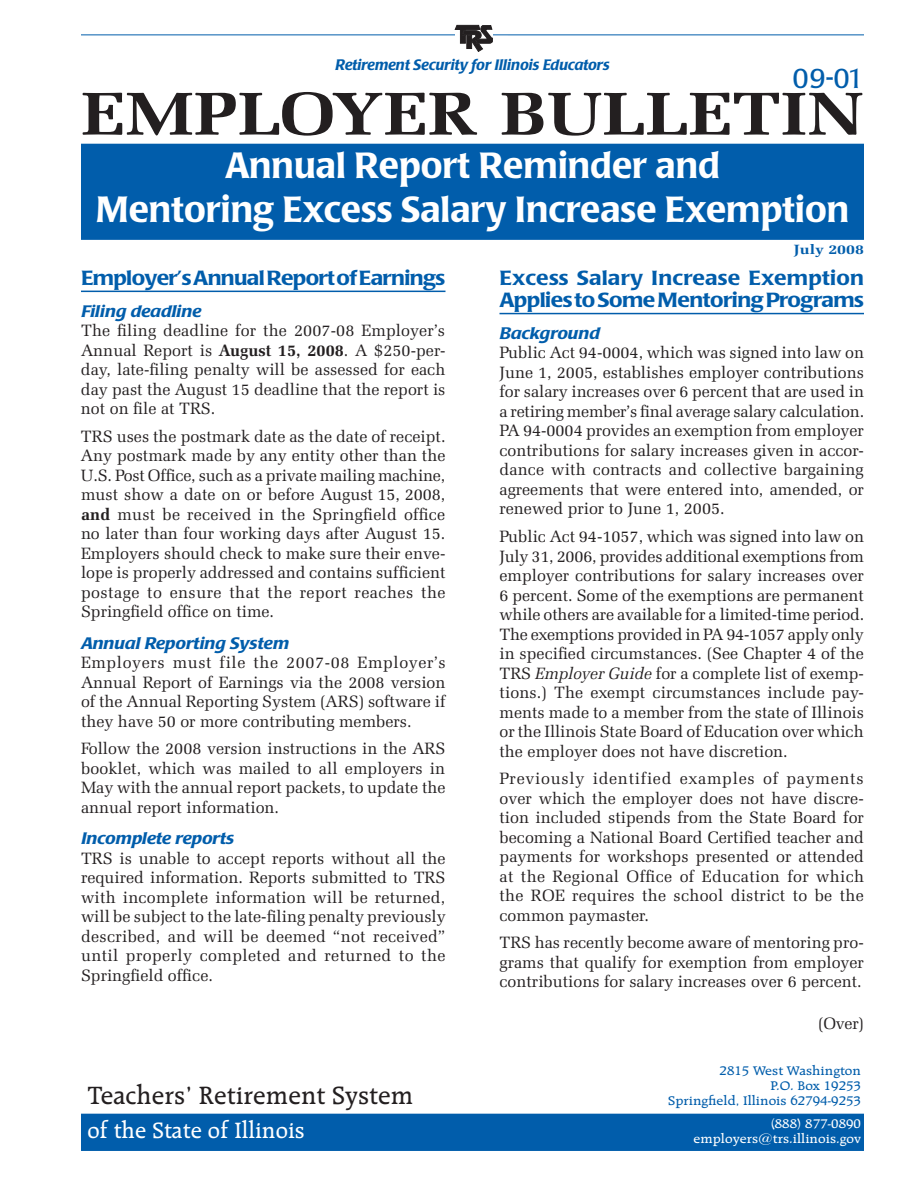
<style>
.page{position:relative;width:918px;height:1188px;background:#fff}
.page>*{position:absolute;margin:0;border:0;box-sizing:border-box;transform-origin:0 0}
.t1{font:700 60.9px "Zapf Elliptical 711 BT";color:#231f20;scale:1.2 1}
.Headline{font:500 36px/43.2px "Poppl Laudatio";color:#fff;text-align:center}
.t2{font:500 27px "Raleigh BT";color:#231f20}
.t3{font:27px "Poppl Laudatio";color:#015dab}
.t4{font:500 24px "Raleigh BT";color:#fff}
.Subhead{font:500 20.25px/22.5px "Poppl Laudatio";letter-spacing:-.025em;color:#015dab;scale:1.1 1}
.Body{font:16.5px/19.5px "Zapf Elliptical 711 BT";color:#231f20;text-align:justify}
.Subhead2{font:italic 500 16.5px "Poppl Laudatio";color:#015dab;scale:1.1 1}
.t5{font:italic 500 15px "Poppl Laudatio";color:#015dab}
.t6{font:500 13.5px "Raleigh BT";color:#015dab;scale:1.1 1}
.t7{font:500 13.5px "Raleigh BT";color:#fff;scale:1.1 1}
.t8{font:700 13.5px "Zapf Elliptical 711 BT";color:#015dab;scale:1.2 1}
.s1{font-weight:700}
.s2{font-style:italic}
</style>
<div class="page">
<div style="left:81px;top:144px;width:783px;height:96px;background:#015dab;border:2px solid #015dab"></div>
<hr style="left:81px;top:34px;width:783px;height:1px;background:#015dab">
<svg style="left:455px;top:25px;width:38px;height:26px"></svg>
<div style="left:81px;top:1114px;width:783px;height:37px;background:#015dab"></div>
<hr style="left:81px;top:291px;width:365px;height:1px;background:#015dab">
<hr style="left:500px;top:313px;width:364px;height:1px;background:#015dab">
<p class="t5" style="left:335px;top:56px;width:276px">Retirement Security for Illinois Educators</p>
<p class="t3" style="left:793px;top:63px;width:73px">09-01</p>
<p class="t1" style="left:81px;top:78px;width:654px">EMPLOYER BULLETIN</p>
<p class="Headline" style="left:96px;top:145px;width:755px">Annual Report Reminder and<br>Mentoring Excess Salary Increase Exemption</p>
<p class="Subhead" style="left:81px;top:267px;width:333px">Employer’s Annual Report of Earnings</p>
<p class="Subhead2" style="left:81px;top:302px;width:111px">Filing deadline</p>
<p class="Body" style="left:81px;top:321px;width:366px">The filing deadline for the 2007-08 Employer’s Annual Report is <span class="s1">August 15, 2008</span>. A $250-per&shy;day, late-filing penalty will be assessed for each day past the August 15 deadline that the report is not on file at TRS.</p>
<p class="Body" style="left:81px;top:426px;width:366px">TRS uses the postmark date as the date of receipt.<br>Any postmark made by any entity other than the U.S. Post Office, such as a private mailing machine, must show a date on or before August 15, 2008, <span class="s1">and</span> must be received in the Springfield office no later than four working days after August 15.<br>Employers should check to make sure their enve&shy;lope is properly addressed and contains sufficient postage to ensure that the report reaches the Springfield office on time.</p>
<p class="Subhead2" style="left:81px;top:634px;width:191px">Annual Reporting System</p>
<p class="Body" style="left:81px;top:653px;width:366px">Employers must file the 2007-08 Employer’s Annual Report of Earnings via the 2008 version of the Annual Reporting System (ARS) software if they have 50 or more contributing members.</p>
<p class="Body" style="left:81px;top:739px;width:366px">Follow the 2008 version instructions in the ARS booklet, which was mailed to all employers in May with the annual report packets, to update the annual report information.</p>
<p class="Subhead2" style="left:81px;top:829px;width:141px">Incomplete reports</p>
<p class="Body" style="left:81px;top:848px;width:366px">TRS is unable to accept reports without all the required information. Reports submitted to TRS with incomplete information will be returned, will be subject to the late-filing penalty previously described, and will be deemed “not received” until properly completed and returned to the Springfield office.</p>
<p class="t8" style="left:794px;top:241px;width:60px">July 2008</p>
<p class="Subhead" style="left:499px;top:267px;width:333px">Excess Salary Increase Exemption<br>Applies to Some Mentoring Programs</p>
<p class="Subhead2" style="left:500px;top:324px;width:93px">Background</p>
<p class="Body" style="left:500px;top:343px;width:366px">Public Act 94-0004, which was signed into law on June 1, 2005, establishes employer contributions for salary increases over 6 percent that are used in a retiring member’s final average salary calculation.<br>PA 94-0004 provides an exemption from employer contributions for salary increases given in accor&shy;dance with contracts and collective bargaining agreements that were entered into, amended, or renewed prior to June 1, 2005.</p>
<p class="Body" style="left:500px;top:527px;width:366px">Public Act 94-1057, which was signed into law on July 31, 2006, provides additional exemptions from employer contributions for salary increases over 6 percent. Some of the exemptions are permanent while others are available for a limited-time period.<br>The exemptions provided in PA 94-1057 apply only in specified circumstances. (See Chapter 4 of the TRS <span class="s2">Employer Guide</span> for a complete list of exemp&shy;tions.) The exempt circumstances include pay&shy;ments made to a member from the state of Illinois or the Illinois State Board of Education over which the employer does not have discretion.</p>
<p class="Body" style="left:500px;top:769px;width:366px">Previously identified examples of payments over which the employer does not have discre&shy;tion included stipends from the State Board for becoming a National Board Certified teacher and payments for workshops presented or attended at the Regional Office of Education for which the ROE requires the school district to be the common paymaster.</p>
<p class="Body" style="left:500px;top:933px;width:366px">TRS has recently become aware of mentoring pro&shy;grams that qualify for exemption from employer contributions for salary increases over 6 percent.</p>
<p class="Body" style="left:818px;top:1014px;width:47px">(Over)</p>
<p class="t2" style="left:87px;top:1079px;width:327px">Teachers’ Retirement System</p>
<p class="t4" style="left:87px;top:1116px;width:219px">of the State of Illinois</p>
<p class="t6" style="left:720px;top:1063px;width:130px">2815 West Washington</p>
<p class="t6" style="left:770px;top:1078px;width:84px">P.O. Box 19253</p>
<p class="t6" style="left:668px;top:1093px;width:177px">Springfield, Illinois 62794-9253</p>
<p class="t7" style="left:770px;top:1115px;width:84px">(888) 877-0890</p>
<p class="t7" style="left:694px;top:1130px;width:154px">employers@trs.illinois.gov</p>
</div>
